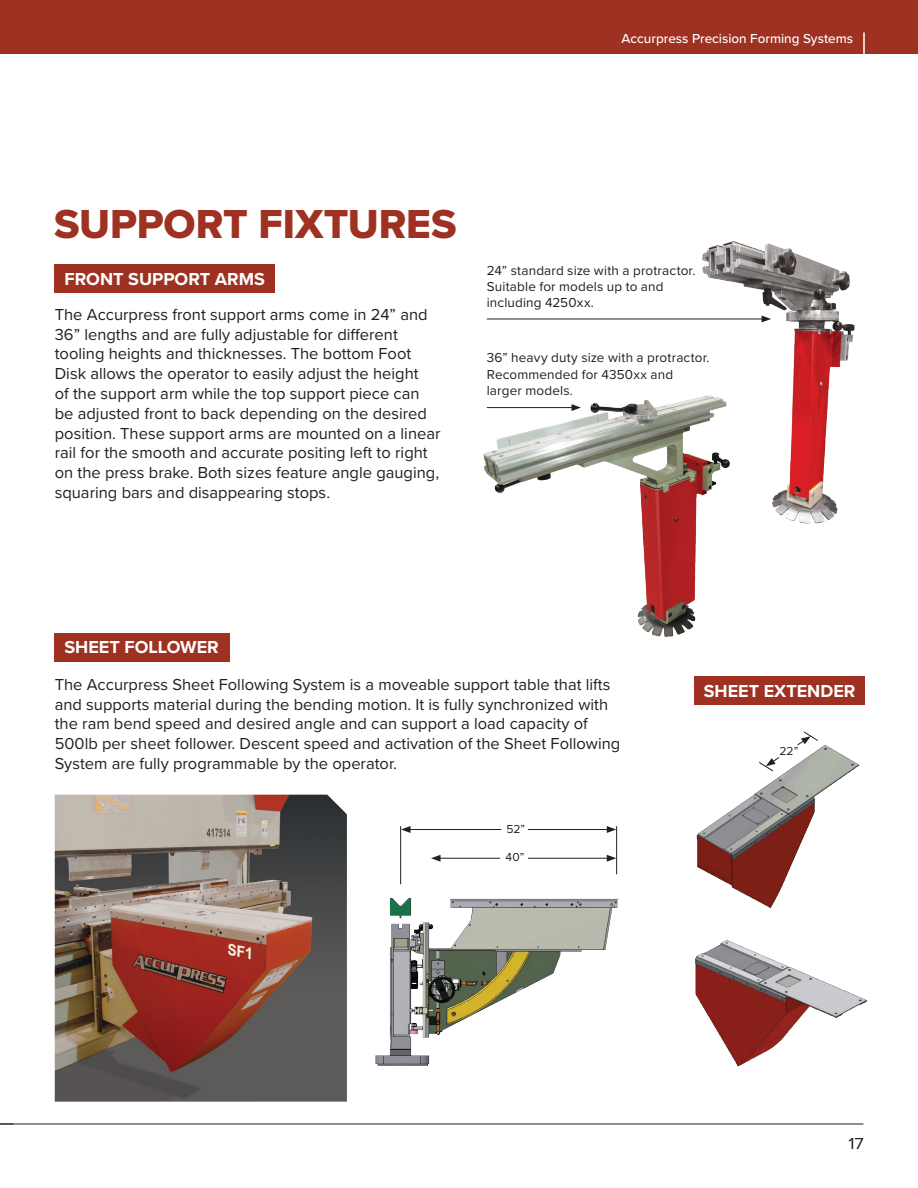
<style>
.page{position:relative;width:918px;height:1188px;background:#fff}
.page>*{position:absolute;margin:0;border:0;box-sizing:border-box;transform-origin:0 0}
.t1{font:42px "Proxima Nova Extrabld";letter-spacing:-.005em;color:#9e3122}
.t2{font:700 18px "Proxima Nova";color:#fff}
.Body_Copy{font:16.5px/19.8px "Proxima Nova";color:#231f20}
.Body_Copy-2{font:16.5px "Proxima Nova";color:#231f20;scale:1.1 1}
.t3{font:13.5px/16.2px "Proxima Nova";letter-spacing:.01em;color:#231f20}
.t4{font:500 13.5px "Proxima Nova";color:#fff}
.t5{font:12px "Proxima Nova";color:#231f20}
</style>
<div class="page">
<img style="left:55px;top:795px;width:292px;height:307px">
<img style="left:483px;top:398px;width:213px;height:239px">
<img style="left:696px;top:241px;width:159px;height:283px">
<hr style="left:487px;top:407px;width:87px;height:1px;background:#231f20">
<svg style="left:572px;top:404px;width:9px;height:7px"></svg>
<hr style="left:487px;top:319px;width:277px;height:1px;background:#231f20">
<svg style="left:762px;top:316px;width:9px;height:6px"></svg>
<div style="left:0;top:0;width:918px;height:54px;background:#9e3122"></div>
<hr style="left:863px;top:32px;width:2px;height:22px;background:#fff">
<div style="left:54px;top:264px;width:220px;height:29px;background:#9e3122"></div>
<div style="left:54px;top:633px;width:175px;height:29px;background:#9e3122"></div>
<img style="left:375px;top:897px;width:244px;height:169px">
<hr style="left:400px;top:826px;width:1px;height:58px;background:#231f20">
<hr style="left:616px;top:826px;width:1px;height:48px;background:#231f20">
<hr style="left:438px;top:858px;width:62px;height:1px;background:#231f20">
<svg style="left:431px;top:855px;width:10px;height:7px"></svg>
<hr style="left:528px;top:858px;width:81px;height:1px;background:#231f20">
<svg style="left:607px;top:855px;width:9px;height:7px"></svg>
<hr style="left:408px;top:829px;width:93px;height:1px;background:#231f20">
<svg style="left:401px;top:826px;width:10px;height:7px"></svg>
<hr style="left:528px;top:829px;width:81px;height:1px;background:#231f20">
<svg style="left:607px;top:826px;width:9px;height:7px"></svg>
<div style="left:694px;top:677px;width:170px;height:28px;background:#9e3122"></div>
<img style="left:696px;top:745px;width:163px;height:164px">
<img style="left:695px;top:940px;width:172px;height:127px">
<svg style="left:758px;top:756px;width:22px;height:16px"></svg>
<svg style="left:797px;top:731px;width:22px;height:15px"></svg>
<hr style="left:0;top:1124px;width:863px;height:1px;background:#231f20">
<svg style="left:0;top:1124px;width:14px;height:1px"></svg>
<p class="t4" style="left:622px;top:29px;width:233px">Accurpress Precision Forming Systems</p>
<p class="t1" style="left:54px;top:193px;width:404px">SUPPORT FIXTURES</p>
<p class="t2" style="left:64px;top:265px;width:202px">FRONT SUPPORT ARMS</p>
<p class="Body_Copy" style="left:55px;top:304px;width:387px">The Accurpress front support arms come in 24” and 36” lengths and are fully adjustable for different tooling heights and thicknesses. The bottom Foot Disk allows the operator to easily adjust the height<br>of the support arm while the top support piece can be adjusted front to back depending on the desired position. These support arms are mounted on a linear rail for the smooth and accurate positing left to right on the press brake. Both sizes feature angle gauging, squaring bars and disappearing stops.</p>
<p class="t3" style="left:487px;top:261px;width:210px">24” standard size with a protractor.<br>Suitable for models up to and including 4250xx.</p>
<p class="t3" style="left:487px;top:349px;width:224px">36” heavy duty size with a protractor.<br>Recommended for 4350xx and larger models.</p>
<p class="t2" style="left:64px;top:634px;width:156px">SHEET FOLLOWER</p>
<p class="Body_Copy" style="left:55px;top:674px;width:567px">The Accurpress Sheet Following System is a moveable support table that lifts and supports material during the bending motion. It is fully synchronized with the ram bend speed and desired angle and can support a load capacity of 500lb per sheet follower. Descent speed and activation of the Sheet Following System are fully programmable by the operator.</p>
<p class="t5" style="left:506px;top:820px;width:20px">52”</p>
<p class="t5" style="left:506px;top:848px;width:20px">40”</p>
<p class="t2" style="left:704px;top:678px;width:153px">SHEET EXTENDER</p>
<p class="t5" style="left:780px;top:742px;width:20px">22”</p>
<p class="Body_Copy-2" style="left:849px;top:1131px;width:16px">17</p>
</div>
